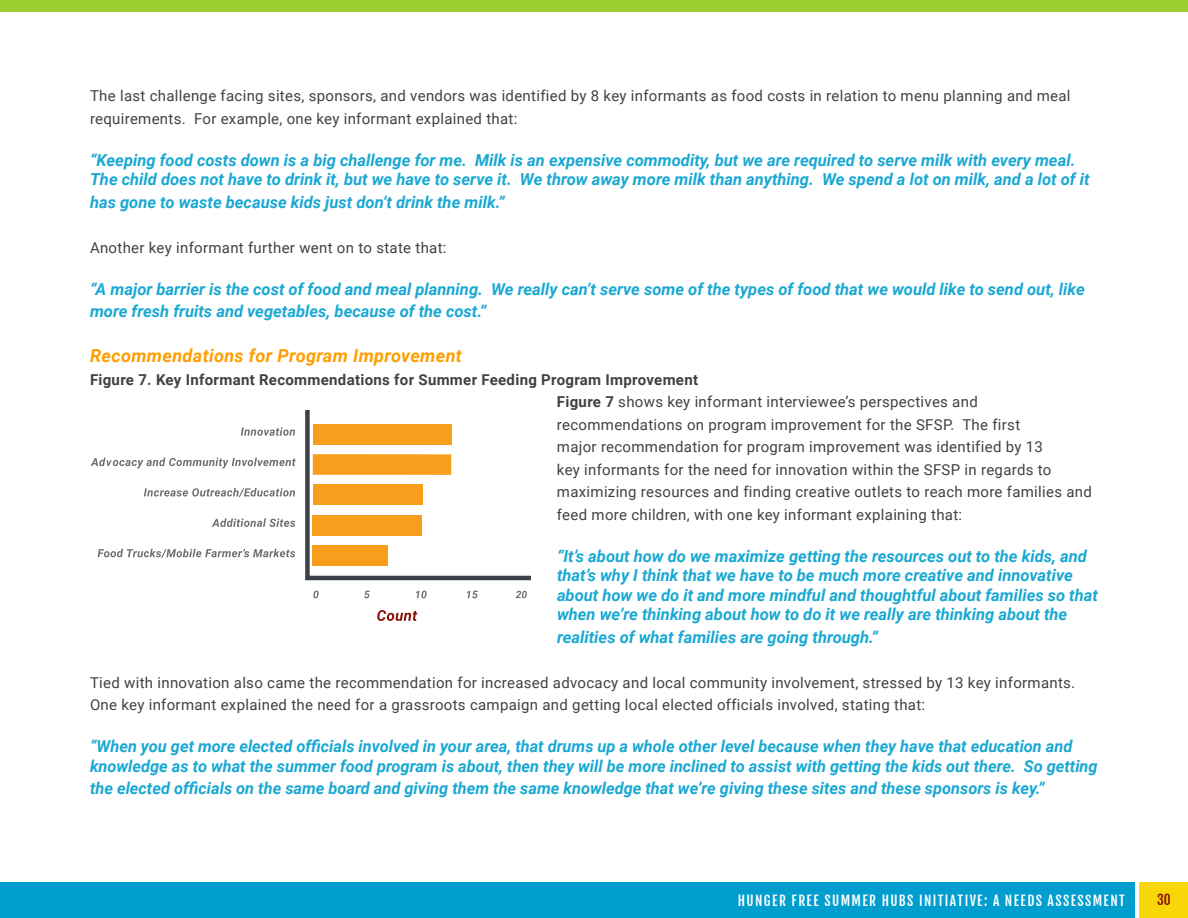
<style>
.page{position:relative;width:1188px;height:918px;background:#fff}
.page>*{position:absolute;margin:0;border:0;box-sizing:border-box;transform-origin:0 0}
.t1{font:italic 700 18px "Roboto";letter-spacing:.02em;color:#ff9e00}
.t2{font:italic 700 16.5px/19.5px "Roboto";color:#1aa8d3}
.t3{font:15px/22.5px "Roboto";letter-spacing:.02em;color:#414142}
.t4{font:13.5px "Fjalla One";letter-spacing:.1em;color:#fff}
.t5{font:13.5px "Fjalla One";color:#8b0f04}
.s1{font-weight:700}
</style>
<div class="page">
<div style="left:0;top:883px;width:1135px;height:35px;background:#009ece"></div>
<div style="left:1139px;top:883px;width:49px;height:35px;background:#f7d708"></div>
<div style="left:0;top:0;width:1188px;height:12px;background:#9ccf31"></div>
<svg style="left:305px;top:410px;width:226px;height:171px"></svg>
<div style="left:313px;top:545px;width:75px;height:21px;background:#f99d1c"></div>
<svg style="left:313px;top:591px;width:6px;height:7px"></svg>
<svg style="left:364px;top:591px;width:6px;height:7px"></svg>
<svg style="left:416px;top:591px;width:11px;height:7px"></svg>
<svg style="left:467px;top:591px;width:11px;height:7px"></svg>
<svg style="left:377px;top:610px;width:40px;height:11px"></svg>
<svg style="left:241px;top:427px;width:54px;height:9px"></svg>
<svg style="left:144px;top:488px;width:151px;height:9px"></svg>
<svg style="left:212px;top:518px;width:83px;height:9px"></svg>
<svg style="left:98px;top:549px;width:197px;height:9px"></svg>
<svg style="left:91px;top:458px;width:205px;height:10px"></svg>
<svg style="left:516px;top:591px;width:11px;height:7px"></svg>
<p class="t3" style="left:90px;top:84px;width:982px">The last challenge facing sites, sponsors, and vendors was identified by 8 key informants as food costs in relation to menu planning and meal requirements. For example, one key informant explained that:</p>
<p class="t2" style="left:90px;top:150px;width:1001px">“Keeping food costs down is a big challenge for me. Milk is an expensive commodity, but we are required to serve milk with every meal.<br>The child does not have to drink it, but we have to serve it. We throw away more milk than anything. We spend a lot on milk, and a lot of it</p>
<p class="t2" style="left:90px;top:192px;width:416px">has gone to waste because kids just don’t drink the milk.”</p>
<p class="t3" style="left:90px;top:236px;width:358px">Another key informant further went on to state that:</p>
<p class="t2" style="left:90px;top:277px;width:996px;line-height:22.5px">“A major barrier is the cost of food and meal planning. We really can’t serve some of the types of food that we would like to send out, like more fresh fruits and vegetables, because of the cost.”</p>
<p class="t1" style="left:90px;top:343px;width:373px">Recommendations for Program Improvement</p>
<p class="t3" style="left:557px;top:368px;width:536px;text-indent:-467px"><span class="s1">Figure 7. Key Informant Recommendations for Summer Feeding Program Improvement<br>Figure 7</span> shows key informant interviewee’s perspectives and recommendations on program improvement for the SFSP. The first<br>major recommendation for program improvement was identified by 13<br>key informants for the need for innovation within the SFSP in regards to maximizing resources and finding creative outlets to reach more families and feed more children, with one key informant explaining that:</p>
<p class="t2" style="left:557px;top:546px;width:543px">“It’s about how do we maximize getting the resources out to the kids, and that’s why I think that we have to be much more creative and innovative about how we do it and more mindful and thoughtful about families so that when we’re thinking about how to do it we really are thinking about the</p>
<p class="t2" style="left:557px;top:627px;width:323px">realities of what families are going through.”</p>
<p class="t3" style="left:90px;top:671px;width:987px">Tied with innovation also came the recommendation for increased advocacy and local community involvement, stressed by 13 key informants.<br>One key informant explained the need for a grassroots campaign and getting local elected officials involved, stating that:</p>
<p class="t2" style="left:90px;top:736px;width:1009px">“When you get more elected officials involved in your area, that drums up a whole other level because when they have that education and knowledge as to what the summer food program is about, then they will be more inclined to assist with getting the kids out there. So getting</p>
<p class="t2" style="left:90px;top:778px;width:956px">the elected officials on the same board and giving them the same knowledge that we’re giving these sites and these sponsors is key.”</p>
<p class="t4" style="left:738px;top:892px;width:349px">HUNGER FREE SUMM ER HUBS INITIATIVE: A NEEDS ASSESSM</p>
<p class="t4" style="left:1104px;top:892px;width:23px">ENT</p>
<p class="t5" style="left:1157px;top:891px;width:15px">30</p>
</div>
